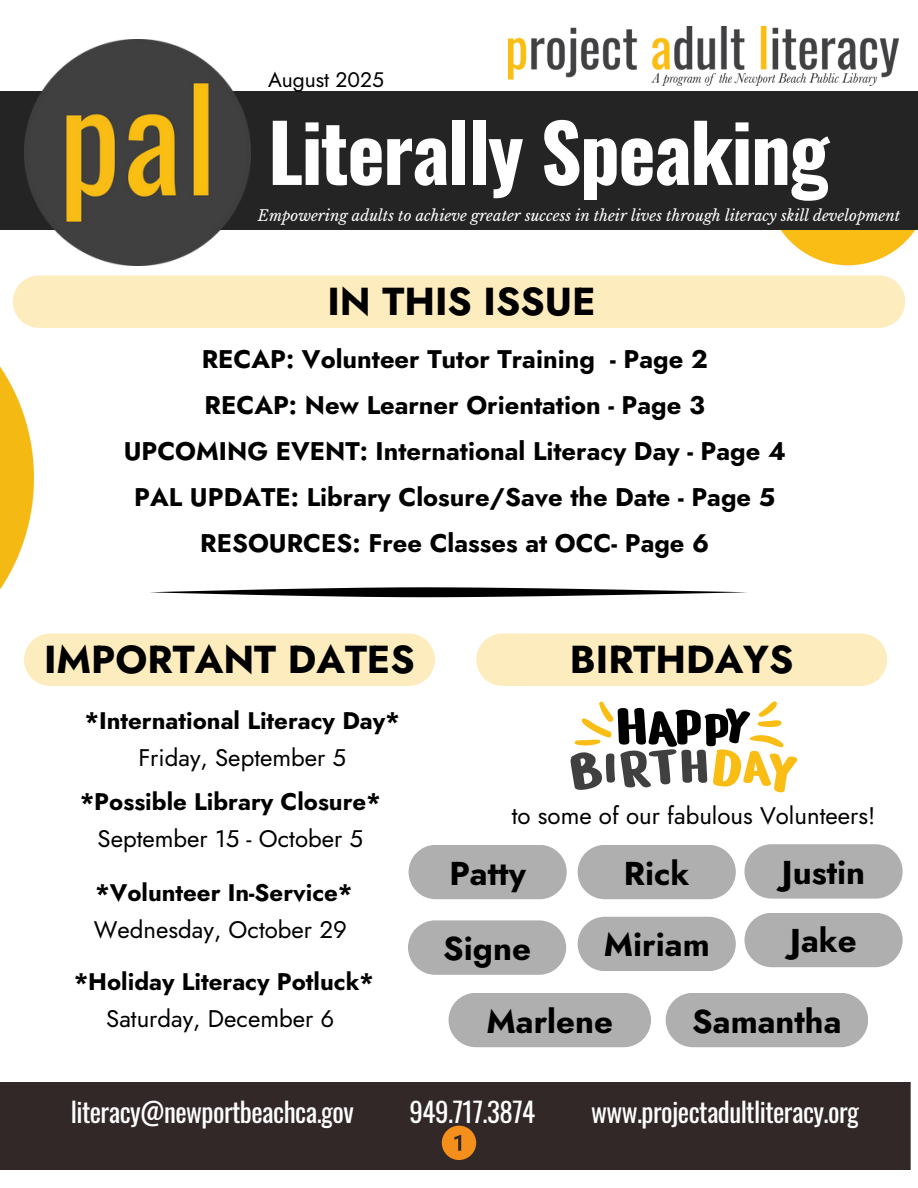
<style>
.page{position:relative;width:918px;height:1188px;background:#fff}
.page>*{position:absolute;margin:0;border:0;box-sizing:border-box;transform-origin:0 0}
.t1{font:700 79.2px "Oswald";letter-spacing:-.02em;color:#fff}
.t2{font:700 39px "Jost";color:#000}
.t3{font:700 33px "Jost";color:#000}
.t4{font:27px "Oswald";letter-spacing:-.02em;color:#fff}
.t5{font:700 25.5px/46.2px "Jost";color:#000;text-align:center}
.t6{font:700 24px/37.2px "Jost";color:#000;text-align:center}
.t7{font:24px "Jost";color:#000}
.t8{font:21px "Jost";color:#000}
.t9{font:italic 15px "Libre Baskerville";color:#fff}
.s1{font-weight:400}
</style>
<div class="page">
<div style="left:0;top:1082px;width:910px;height:88px;background:#322828"></div>
<svg style="left:442px;top:1126px;width:34px;height:34px"></svg>
<svg style="left:150px;top:587px;width:597px;height:10px"></svg>
<svg style="left:570px;top:701px;width:228px;height:92px"></svg>
<svg style="left:781px;top:230px;width:134px;height:35px;fill:#f9bd16"></svg>
<div style="left:0;top:91px;width:918px;height:139px;background:#242424"></div>
<img style="left:25px;top:39px;width:226px;height:226px">
<img style="left:508px;top:27px;width:390px;height:58px">
<img style="left:0;top:299px;width:34px;height:291px">
<div style="left:13px;top:275px;width:892px;height:53px;background:#fdecbd"></div>
<div style="left:24px;top:633px;width:411px;height:53px;background:#fdecbd"></div>
<div style="left:476px;top:633px;width:411px;height:53px;background:#fdecbd"></div>
<div style="left:409px;top:845px;width:158px;height:54px;background:#afafaf"></div>
<div style="left:449px;top:993px;width:202px;height:54px;background:#afafaf"></div>
<svg style="left:744px;top:844px;width:159px;height:55px;background:#b6b6b6"></svg>
<div style="left:578px;top:845px;width:158px;height:54px;background:#afafaf"></div>
<div style="left:666px;top:993px;width:202px;height:54px;background:#afafaf"></div>
<svg style="left:408px;top:920px;width:158px;height:55px;background:#b5b5b5"></svg>
<svg style="left:744px;top:913px;width:159px;height:54px;background:#b5b5b5"></svg>
<div style="left:578px;top:917px;width:158px;height:54px;background:#afafaf"></div>
<h2 class="t8" style="left:268px;top:65px;width:117px">August 2025</h2>
<h2 class="t1" style="left:268px;top:90px;width:563px">Literally Speaking</h2>
<p class="t9" style="left:258px;top:207px;width:644px">Empowering adults to achieve greater success in their lives through literacy skill development</p>
<h6 class="t2" style="left:327px;top:273px;width:270px">IN THIS ISSUE</h6>
<p class="t5" style="left:124px;top:336px;width:664px">RECAP: Volunteer Tutor Training - Page 2<br>RECAP: New Learner Orientation - Page 3<br>UPCOMING EVENT: International Literacy Day - Page 4<br>PAL UPDATE: Library Closure/Save the Date - Page 5<br>RESOURCES: Free Classes at OCC- Page 6</p>
<h3 class="t2" style="left:44px;top:631px;width:372px">IMPORTANT DATES</h3>
<h3 class="t2" style="left:570px;top:631px;width:225px">BIRTHDAYS</h3>
<p class="t6" style="left:85px;top:702px;width:316px">*International Literacy Day*<br><span class="s1">Friday, September 5</span></p>
<p class="t6" style="left:80px;top:783px;width:302px">*Possible Library Closure*<br><span class="s1">September 15 - October 5</span></p>
<h2 class="t6" style="left:94px;top:874px;width:260px;text-align:left">*Volunteer In-Service*<br><span class="s1">Wednesday, October 29</span></h2>
<h4 class="t6" style="left:74px;top:963px;width:301px">*Holiday Literacy Potluck*<br><span class="s1">Saturday, December 6</span></h4>
<h1 class="t7" style="left:512px;top:799px;width:365px">to some of our fabulous Volunteers!</h1>
<h3 class="t3" style="left:449px;top:849px;width:78px">Patty</h3>
<h3 class="t3" style="left:624px;top:849px;width:67px">Rick</h3>
<h3 class="t3" style="left:782px;top:849px;width:85px">Justin</h3>
<h6 class="t3" style="left:443px;top:925px;width:89px">Signe</h6>
<h3 class="t3" style="left:604px;top:921px;width:108px">Miriam</h3>
<h3 class="t3" style="left:790px;top:917px;width:68px">Jake</h3>
<h6 class="t3" style="left:487px;top:997px;width:128px">Marlene</h6>
<h3 class="t3" style="left:692px;top:997px;width:151px">Samantha</h3>
<h6 class="t4" style="left:71px;top:1090px;width:285px">literacy@newportbeachca.gov</h6>
<h6 class="t4" style="left:410px;top:1090px;width:127px">949.717.3874</h6>
<h6 class="t4" style="left:591px;top:1090px;width:269px">www.projectadultliteracy.org</h6>
</div>
